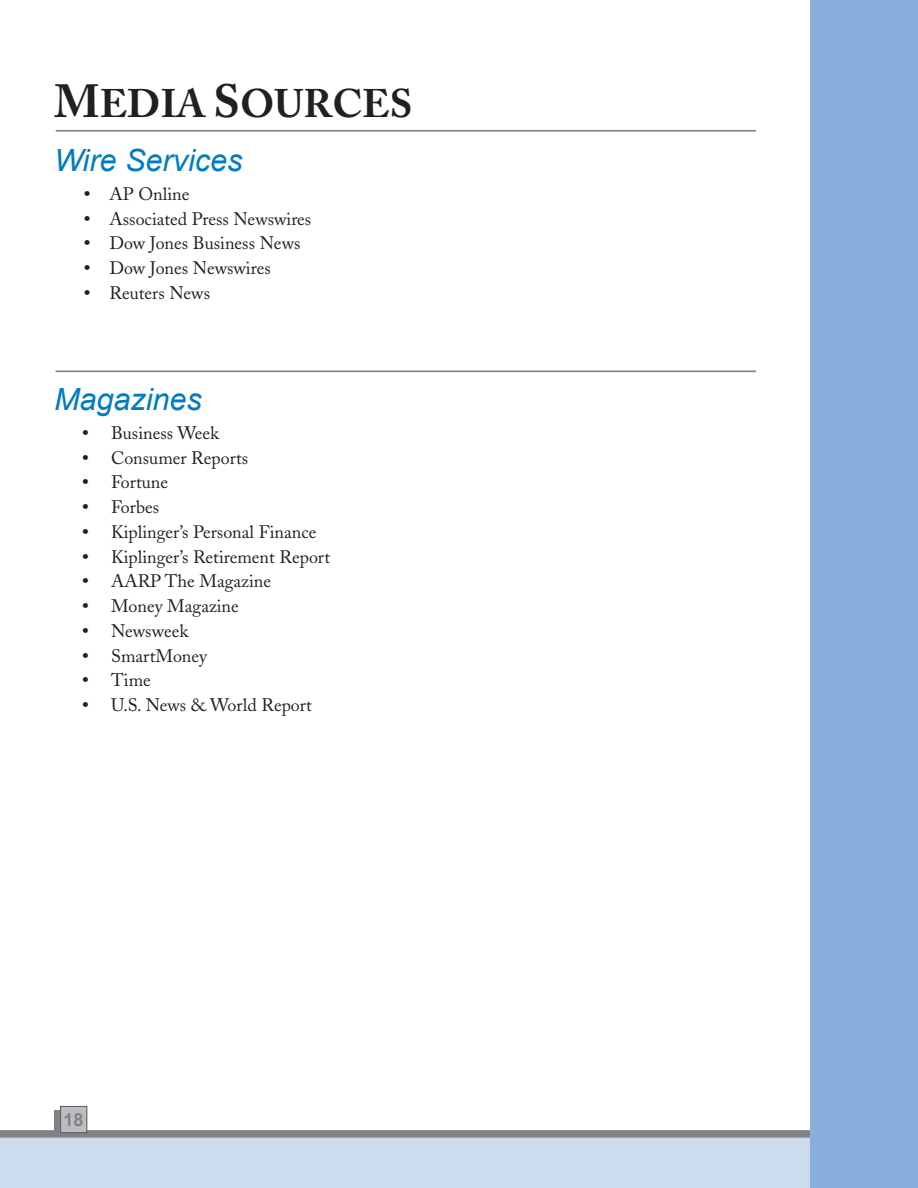
<style>
.page{position:relative;width:918px;height:1188px;background:#fff}
.page>*{position:absolute;margin:0;border:0;box-sizing:border-box;transform-origin:0 0}
.t1{font:700 39.6px "Adobe Caslon";color:#231f20}
.t2{font:italic 30.6px "Arial";color:#007cc2}
.t3{font:18px "Adobe Caslon";color:#231f20}
.t4{font:700 18px "Arial";color:#808285}
.s1{font-size:46.2px}
.s2{font-weight:700}
</style>
<div class="page">
<div style="left:0;top:1134px;width:810px;height:54px;background:#cddbef"></div>
<div style="left:0;top:1130px;width:918px;height:8px;background:#808285"></div>
<div style="left:54px;top:1110px;width:27px;height:27px;background:#808285"></div>
<div style="left:61px;top:1106px;width:26px;height:27px;background:#bcbdc0"></div>
<div style="left:60px;top:1106px;width:27px;height:27px;border:1px solid #57585a"></div>
<div style="left:810px;top:0;width:108px;height:1188px;background:#89b0dc"></div>
<hr style="left:56px;top:130px;width:700px;height:2px;background:#808285">
<hr style="left:55px;top:370px;width:701px;height:2px;background:#808285">
<h1 class="t1" style="left:54px;top:79px;width:360px"><span class="s1">M</span>EDIA <span class="s1">S</span>OURCES</h1>
<h2 class="t2" style="left:54px;top:143px;width:190px">Wire Services</h2>
<p class="t3" style="left:84px;top:183px;width:107px"><span class="s2">•</span> AP Online</p>
<p class="t3" style="left:84px;top:208px;width:229px"><span class="s2">•</span> Associated Press Newswires</p>
<p class="t3" style="left:84px;top:233px;width:218px"><span class="s2">•</span> Dow Jones Business News</p>
<p class="t3" style="left:84px;top:257px;width:188px"><span class="s2">•</span> Dow Jones Newswires</p>
<p class="t3" style="left:84px;top:282px;width:128px"><span class="s2">•</span> Reuters News</p>
<h2 class="t2" style="left:54px;top:382px;width:149px">Magazines</h2>
<p class="t3" style="left:82px;top:422px;width:138px"><span class="s2">•</span> Business Week</p>
<p class="t3" style="left:82px;top:447px;width:167px"><span class="s2">•</span> Consumer Reports</p>
<p class="t3" style="left:82px;top:472px;width:87px"><span class="s2">•</span> Fortune</p>
<p class="t3" style="left:82px;top:496px;width:78px"><span class="s2">•</span> Forbes</p>
<p class="t3" style="left:82px;top:521px;width:236px"><span class="s2">•</span> Kiplinger’s Personal Finance</p>
<p class="t3" style="left:82px;top:546px;width:249px"><span class="s2">•</span> Kiplinger’s Retirement Report</p>
<p class="t3" style="left:82px;top:571px;width:190px"><span class="s2">•</span> AARP The Magazine</p>
<p class="t3" style="left:82px;top:595px;width:158px"><span class="s2">•</span> Money Magazine</p>
<p class="t3" style="left:82px;top:620px;width:107px"><span class="s2">•</span> Newsweek</p>
<p class="t3" style="left:82px;top:645px;width:126px"><span class="s2">•</span> SmartMoney</p>
<p class="t3" style="left:82px;top:670px;width:70px"><span class="s2">•</span> Time</p>
<p class="t3" style="left:82px;top:694px;width:231px"><span class="s2">•</span> U.S. News &amp; World Report</p>
<p class="t4" style="left:64px;top:1109px;width:22px">18</p>
</div>
